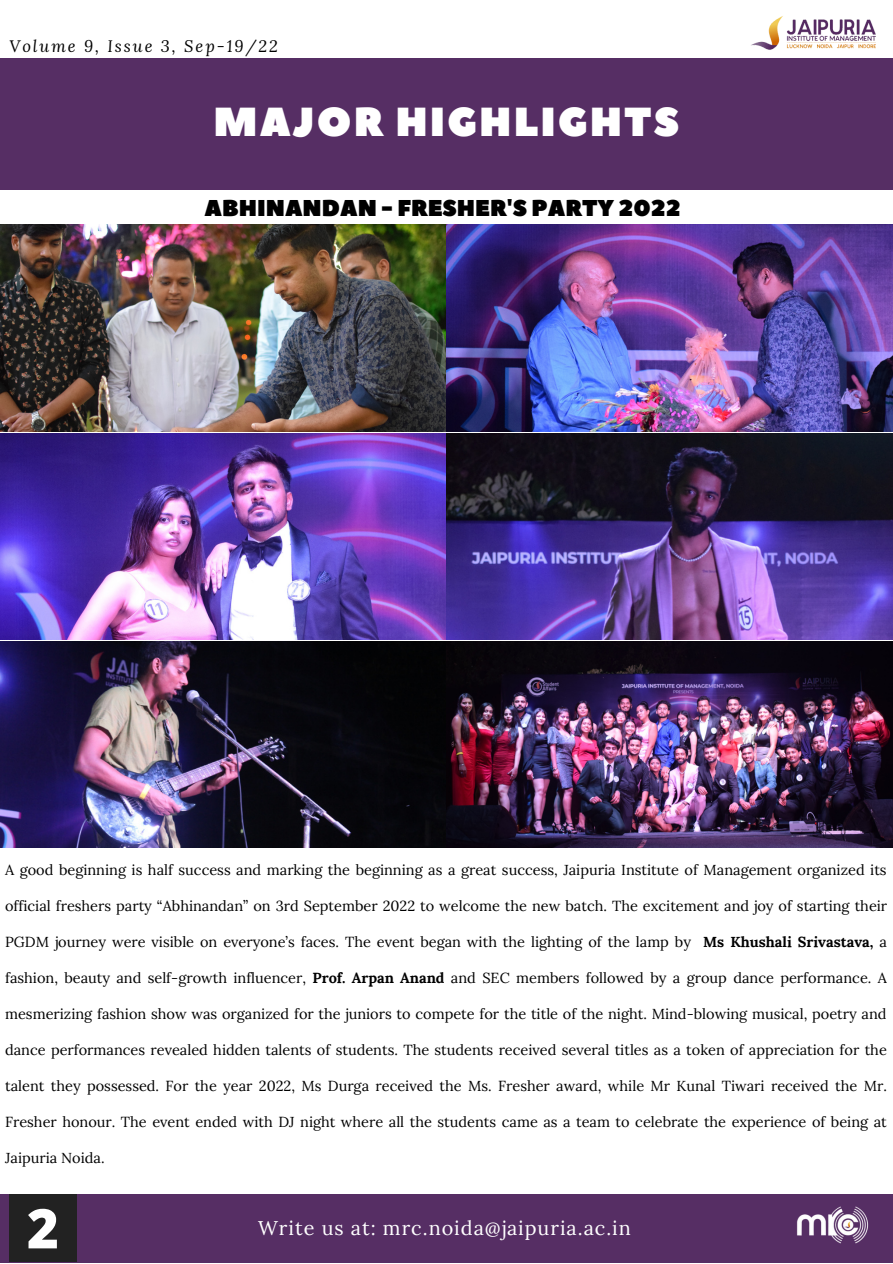
<style>
.page{position:relative;width:893px;height:1264px;background:#fff}
.page>*{position:absolute;margin:0;border:0;box-sizing:border-box;transform-origin:0 0}
.t1{font:800 54.75px "Open Sans";color:#fff}
.t2{font:40.5px "Peace Sans";letter-spacing:.05em;color:#fff}
.t3{font:22.8px "Peace Sans";color:#000}
.t4{font:19.8px "Lora";letter-spacing:.05em;color:#fff}
.t5{font:italic 16.5px "Lora";letter-spacing:.12em;color:#000}
.t6{font:14.55px "Lora";color:#000}
.s1{font-weight:700}
</style>
<div class="page">
<img style="left:0;top:225px;width:892px;height:623px">
<div style="left:0;top:1194px;width:892px;height:68px;background:#562e64"></div>
<div style="left:9px;top:1194px;width:68px;height:68px;background:#222"></div>
<img style="left:751px;top:16px;width:125px;height:34px">
<div style="left:0;top:58px;width:892px;height:132px;background:#562e64"></div>
<img style="left:797px;top:1206px;width:72px;height:38px">
<p class="t5" style="left:9px;top:35px;width:270px">Volume 9, Issue 3, Sep-19/22</p>
<h2 class="t2" style="left:214px;top:95px;width:467px">MAJOR HIGHLIGHTS</h2>
<h3 class="t3" style="left:204px;top:192px;width:477px">ABHINANDAN - FRESHER'S PARTY 2022</h3>
<p class="t6" style="left:5px;top:860px;width:883px">A good beginning is half success and marking the beginning as a great success, Jaipuria Institute of Management organized its</p>
<p class="t6" style="left:5px;top:896px;width:883px">official freshers party “Abhinandan” on 3rd September 2022 to welcome the new batch. The excitement and joy of starting their</p>
<p class="t6" style="left:5px;top:932px;width:883px">PGDM journey were visible on everyone’s faces. The event began with the lighting of the lamp by <span class="s1">Ms Khushali Srivastava,</span> a</p>
<p class="t6" style="left:5px;top:968px;width:883px">fashion, beauty and self-growth influencer, <span class="s1">Prof. Arpan Anand</span> and SEC members followed by a group dance performance. A</p>
<p class="t6" style="left:5px;top:1004px;width:882px">mesmerizing fashion show was organized for the juniors to compete for the title of the night. Mind-blowing musical, poetry and</p>
<p class="t6" style="left:5px;top:1040px;width:883px">dance performances revealed hidden talents of students. The students received several titles as a token of appreciation for the</p>
<p class="t6" style="left:5px;top:1076px;width:883px">talent they possessed. For the year 2022, Ms Durga received the Ms. Fresher award, while Mr Kunal Tiwari received the Mr.</p>
<p class="t6" style="left:5px;top:1112px;width:883px">Fresher honour. The event ended with DJ night where all the students came as a team to celebrate the experience of being at</p>
<p class="t6" style="left:5px;top:1148px;width:101px">Jaipuria Noida.</p>
<h1 class="t1" style="left:27px;top:1189px;width:33px">2</h1>
<h3 class="t4" style="left:258px;top:1214px;width:374px">Write us at: mrc.noida@jaipuria.ac.in</h3>
</div>
